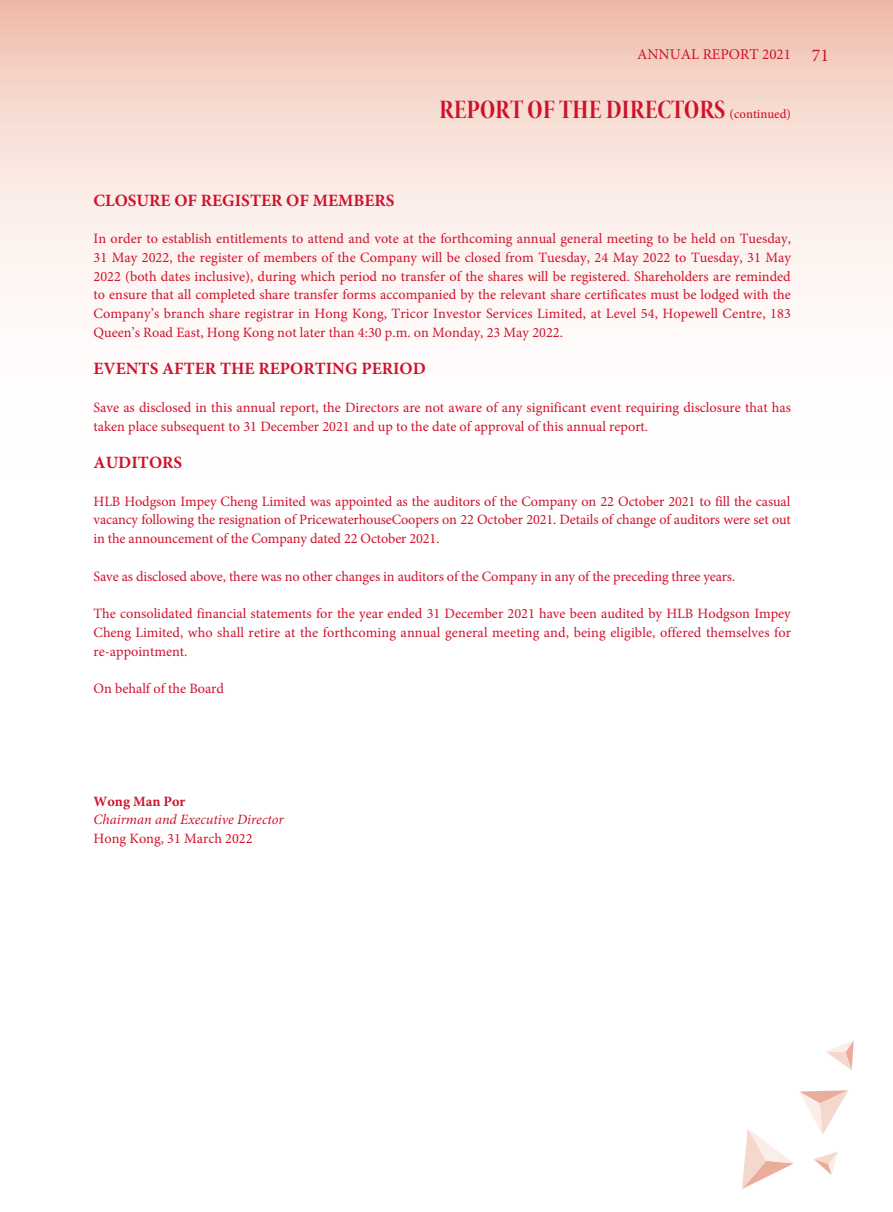
<style>
.page{position:relative;width:893px;height:1212px;background:#fff}
.page>*{position:absolute;margin:0;border:0;box-sizing:border-box;transform-origin:0 0}
.t1{font:27px "Minion Pro Bold Cn Disp";color:#cf122c}
.t2{font:700 17.25px "Minion Pro";color:#cf122c}
.t3{font:15px "Minion Pro";color:#cf122c}
.t4{font:14.25px/18.8px "Minion Pro";color:#cf122c;text-align:justify}
.t5{font:italic 14.25px "Minion Pro";color:#cf122c}
.t6{font:700 14.25px "Minion Pro";color:#cf122c}
.s1{font-size:18px}
.s2{font-family:"Minion Pro";font-weight:500;font-size:12.75px}
</style>
<div class="page">
<svg style="left:0;top:0;width:893px;height:289px"></svg>
<svg style="left:742px;top:1090px;width:106px;height:99px"></svg>
<svg style="left:826px;top:1040px;width:28px;height:30px"></svg>
<p class="t3" style="left:637px;top:44px;width:194px">ANNUAL REPORT 2021 <span class="s1">71</span></p>
<h1 class="t1" style="left:439px;top:92px;width:353px">REPORT OF THE DIRECTORS <span class="s2">(continued)</span></h1>
<p class="t2" style="left:94px;top:188px;width:302px">CLOSURE OF REGISTER OF MEMBERS</p>
<p class="t4" style="left:94px;top:229px;width:699px">In order to establish entitlements to attend and vote at the forthcoming annual general meeting to be held on Tuesday, 31 May 2022, the register of members of the Company will be closed from Tuesday, 24 May 2022 to Tuesday, 31 May 2022 (both dates inclusive), during which period no transfer of the shares will be registered. Shareholders are reminded to ensure that all completed share transfer forms accompanied by the relevant share certificates must be lodged with the Company’s branch share registrar in Hong Kong, Tricor Investor Services Limited, at Level 54, Hopewell Centre, 183<br>Queen’s Road East, Hong Kong not later than 4:30 p.m. on Monday, 23 May 2022.</p>
<p class="t2" style="left:94px;top:357px;width:334px">EVENTS AFTER THE REPORTING PERIOD</p>
<p class="t4" style="left:94px;top:398px;width:699px">Save as disclosed in this annual report, the Directors are not aware of any significant event requiring disclosure that has taken place subsequent to 31 December 2021 and up to the date of approval of this annual report.</p>
<p class="t2" style="left:94px;top:450px;width:90px">AUDITORS</p>
<p class="t4" style="left:94px;top:492px;width:699px">HLB Hodgson Impey Cheng Limited was appointed as the auditors of the Company on 22 October 2021 to fill the casual vacancy following the resignation of PricewaterhouseCoopers on 22 October 2021. Details of change of auditors were set out in the announcement of the Company dated 22 October 2021.</p>
<p class="t4" style="left:94px;top:567px;width:643px">Save as disclosed above, there was no other changes in auditors of the Company in any of the preceding three years.</p>
<p class="t4" style="left:94px;top:604px;width:699px">The consolidated financial statements for the year ended 31 December 2021 have been audited by HLB Hodgson Impey Cheng Limited, who shall retire at the forthcoming annual general meeting and, being eligible, offered themselves for re-appointment.</p>
<p class="t4" style="left:94px;top:679px;width:132px">On behalf of the Board</p>
<p class="t6" style="left:94px;top:791px;width:93px">Wong Man Por</p>
<p class="t5" style="left:94px;top:810px;width:192px">Chairman and Executive Director</p>
<p class="t4" style="left:94px;top:829px;width:161px">Hong Kong, 31 March 2022</p>
</div>
